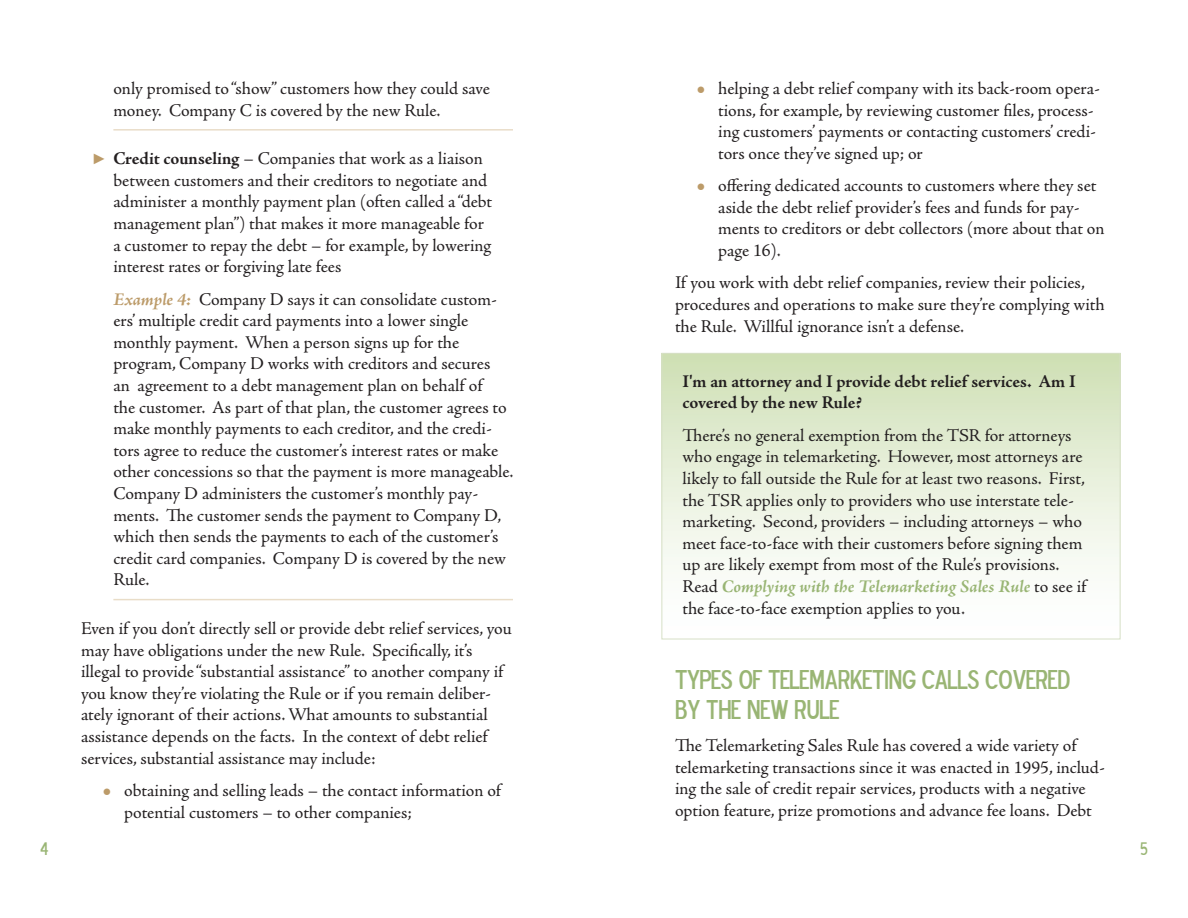
<style>
.page{position:relative;width:1188px;height:918px;background:#fff}
.page>*{position:absolute;margin:0;border:0;box-sizing:border-box;transform-origin:0 0}
.headings{font:27px/30px "Blue Highway D Type";color:#99b574}
.Examples{font:18px/21.6px "Adobe Jenson Pro";letter-spacing:-.005em;color:#231f20}
.body{font:18px/21.6px "Adobe Jenson Pro";letter-spacing:-.005em;color:#231f20}
.gold_bullets{font:18px/21.6px "Adobe Jenson Pro";letter-spacing:-.005em;color:#231f20}
.gold_carrots{font:18px/21.6px "Adobe Jenson Pro";letter-spacing:-.005em;color:#231f20}
.t1{font:700 18px/21.6px "Adobe Jenson Pro";letter-spacing:-.005em;color:#231f20}
.t2{font:18px "Blue Highway D Type";color:#99b574}
.s1{font-family:"Arial";font-size:15px;color:#bc9b69}
.s2{font-weight:700}
.s3{font-weight:700;font-style:italic;color:#bc9b69}
.s4{font-weight:700;font-style:italic;color:#99b574}
</style>
<div class="page">
<hr style="left:113px;top:129px;width:400px;height:2px;background:#e9ddc8">
<hr style="left:113px;top:599px;width:400px;height:1px;background:#e9ddc8">
<div style="left:662px;top:353px;width:458px;height:286px;background:linear-gradient(to bottom,#d1e0b7,#fff)"></div>
<div style="left:662px;top:353px;width:458px;height:286px;border:1px solid #d7e0c7"></div>
<p class="Examples" style="left:113px;top:78px;width:378px">only promised to “show” customers how they could save money. Company C is covered by the new Rule.</p>
<p class="gold_carrots" style="left:113px;top:148px;width:380px;text-indent:-22px"><span class="s1">►</span> <span class="s2">Credit counseling</span> – Companies that work as a liaison between customers and their creditors to negotiate and administer a monthly payment plan (often called a “debt management plan”) that makes it more manageable for a customer to repay the debt – for example, by lowering interest rates or forgiving late fees</p>
<p class="Examples" style="left:113px;top:288px;width:401px"><span class="s3">Example 4:</span> Company D says it can consolidate custom&shy;ers’ multiple credit card payments into a lower single monthly payment. When a person signs up for the program, Company D works with creditors and secures<br>an agreement to a debt management plan on behalf of<br>the customer. As part of that plan, the customer agrees to make monthly payments to each creditor, and the credi&shy;tors agree to reduce the customer’s interest rates or make other concessions so that the payment is more manageable.<br>Company D administers the customer’s monthly pay&shy;ments. The customer sends the payment to Company D, which then sends the payments to each of the customer’s credit card companies. Company D is covered by the new Rule.</p>
<p class="body" style="left:81px;top:618px;width:432px">Even if you don’t directly sell or provide debt relief services, you may have obligations under the new Rule. Specifically, it’s illegal to provide “substantial assistance” to another company if you know they’re violating the Rule or if you remain deliber&shy;ately ignorant of their actions. What amounts to substantial assistance depends on the facts. In the context of debt relief services, substantial assistance may include:</p>
<p class="gold_bullets" style="left:124px;top:780px;width:378px;text-indent:-22px"><span class="s1">●</span> obtaining and selling leads – the contact information of potential customers – to other companies;</p>
<p class="gold_bullets" style="left:718px;top:78px;width:383px;text-indent:-22px"><span class="s1">●</span> helping a debt relief company with its back-room opera&shy;tions, for example, by reviewing customer files, process&shy;ing customers’ payments or contacting customers’ credi&shy;tors once they’ve signed up; or</p>
<p class="gold_bullets" style="left:718px;top:175px;width:388px;text-indent:-22px"><span class="s1">●</span> offering dedicated accounts to customers where they set aside the debt relief provider’s fees and funds for pay&shy;ments to creditors or debt collectors (more about that on page 16).</p>
<p class="body" style="left:675px;top:272px;width:431px">If you work with debt relief companies, review their policies, procedures and operations to make sure they’re complying with the Rule. Willful ignorance isn’t a defense.</p>
<p class="t1" style="left:682px;top:371px;width:395px">I'm an attorney and I provide debt relief services. Am I covered by the new Rule?</p>
<p class="Examples" style="left:682px;top:425px;width:405px">There’s no general exemption from the TSR for attorneys who engage in telemarketing. However, most attorneys are likely to fall outside the Rule for at least two reasons. First, the TSR applies only to providers who use interstate tele&shy;marketing. Second, providers – including attorneys – who meet face-to-face with their customers before signing them up are likely exempt from most of the Rule’s provisions.<br>Read <span class="s4">Complying with the Telemarketing Sales Rule</span> to see if the face-to-face exemption applies to you.</p>
<p class="headings" style="left:675px;top:663px;width:397px">TYPES OF TELEMARKETING CALLS COVERED<br>BY THE NEW RULE</p>
<p class="body" style="left:675px;top:735px;width:431px">The Telemarketing Sales Rule has covered a wide variety of telemarketing transactions since it was enacted in 1995, includ&shy;ing the sale of credit repair services, products with a negative option feature, prize promotions and advance fee loans. Debt</p>
<p class="t2" style="left:40px;top:838px;width:10px">4</p>
<p class="t2" style="left:1140px;top:837px;width:9px">5</p>
</div>
